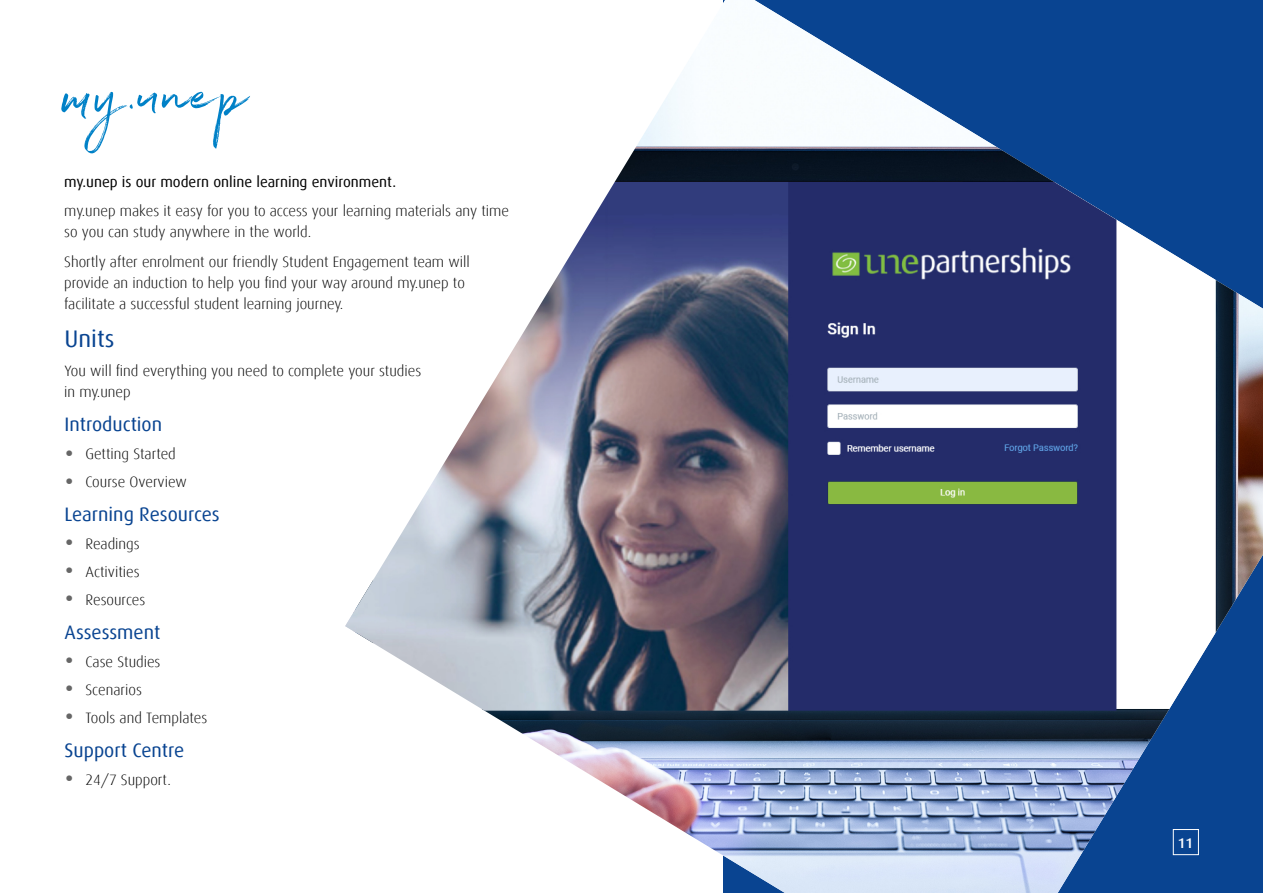
<style>
.page{position:relative;width:1263px;height:893px;background:#fff}
.page>*{position:absolute;margin:0;border:0;box-sizing:border-box;transform-origin:0 0}
.t1{font:75px "Northwell Alt";letter-spacing:.03em;color:#0081c7}
.t2{font:24px "Dax";color:#094491}
.t3{font:19.5px "Dax";color:#094491}
.t4{font:300 15px/21px "Dax";color:#000}
.t5{font:15px "Dax";color:#000}
.t6{font:500 14.1px "Dax";color:#fff}
.s1{font-weight:400;font-size:30px;color:#666}
</style>
<div class="page">
<img style="left:485px;top:0;width:778px;height:893px">
<img style="left:345px;top:182px;width:771px;height:529px">
<div style="left:1173px;top:829px;width:26px;height:26px;border:1px solid #fff"></div>
<p class="t1" style="left:65px;top:40px;width:185px">my.unep</p>
<p class="t5" style="left:64px;top:173px;width:333px">my.unep is our modern online learning environment.</p>
<p class="t4" style="left:64px;top:201px;width:446px">my.unep makes it easy for you to access your learning materials any time so you can study anywhere in the world.</p>
<p class="t4" style="left:64px;top:251px;width:407px">Shortly after enrolment our friendly Student Engagement team will provide an induction to help you find your way around my.unep to facilitate a successful student learning journey.</p>
<p class="t2" style="left:64px;top:325px;width:51px">Units</p>
<p class="t4" style="left:64px;top:361px;width:358px">You will find everything you need to complete your studies in my.unep</p>
<p class="t3" style="left:64px;top:414px;width:99px">Introduction</p>
<p class="t4" style="left:64px;top:444px;width:113px"><span class="s1">•</span> Getting Started</p>
<p class="t4" style="left:64px;top:472px;width:124px"><span class="s1">•</span> Course Overview</p>
<p class="t3" style="left:64px;top:503px;width:157px">Learning Resources</p>
<p class="t4" style="left:64px;top:533px;width:77px"><span class="s1">•</span> Readings</p>
<p class="t4" style="left:64px;top:561px;width:77px"><span class="s1">•</span> Activities</p>
<p class="t4" style="left:64px;top:589px;width:82px"><span class="s1">•</span> Resources</p>
<p class="t3" style="left:64px;top:621px;width:97px">Assessment</p>
<p class="t4" style="left:64px;top:651px;width:98px"><span class="s1">•</span> Case Studies</p>
<p class="t4" style="left:64px;top:679px;width:79px"><span class="s1">•</span> Scenarios</p>
<p class="t4" style="left:64px;top:707px;width:144px"><span class="s1">•</span> Tools and Templates</p>
<p class="t3" style="left:64px;top:739px;width:121px">Support Centre</p>
<p class="t4" style="left:64px;top:769px;width:108px"><span class="s1">•</span> 24/7 Support.</p>
<p class="t6" style="left:1178px;top:835px;width:17px">11</p>
</div>
